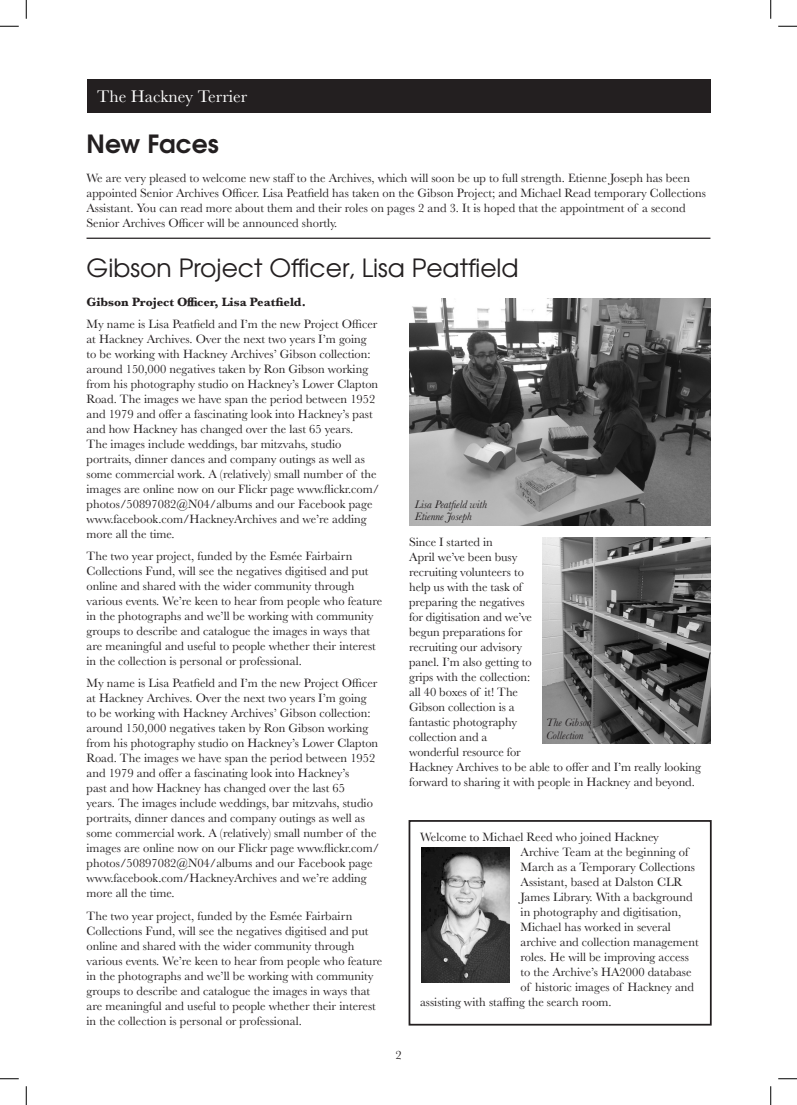
<style>
.page{position:relative;width:797px;height:1105px;background:#fff}
.page>*{position:absolute;margin:0;border:0;box-sizing:border-box;transform-origin:0 0}
.title_span{font:25px "Te X Gyre Adventor";color:#231f20}
.t1{font:700 25px "Te X Gyre Adventor";color:#231f20}
.t2{font:17.5px "Baskerville";color:#fff}
.t3{font:12.5px/15px "Baskerville";color:#231f20}
.t4{font:700 12.5px "Baskerville";color:#231f20}
.t5{font:italic 11.25px/12.5px "Baskerville";color:#231f20}
</style>
<div class="page">
<div style="left:86px;top:79px;width:624px;height:34px;background:#231f20"></div>
<div style="left:408px;top:820px;width:303px;height:205px;border:2px solid #231f20"></div>
<img style="left:542px;top:537px;width:168px;height:206px">
<img style="left:409px;top:299px;width:301px;height:227px">
<hr style="left:86px;top:238px;width:624px;height:1px;background:#231f20">
<img style="left:421px;top:848px;width:89px;height:135px">
<svg style="left:0;top:25px;width:19px;height:2px"></svg>
<svg style="left:778px;top:25px;width:19px;height:2px"></svg>
<svg style="left:0;top:1078px;width:19px;height:1px"></svg>
<svg style="left:778px;top:1078px;width:19px;height:1px"></svg>
<svg style="left:25px;top:0;width:2px;height:19px"></svg>
<svg style="left:25px;top:1086px;width:2px;height:19px"></svg>
<svg style="left:770px;top:0;width:1px;height:19px"></svg>
<svg style="left:770px;top:1086px;width:1px;height:19px"></svg>
<h2 class="t2" style="left:97px;top:85px;width:151px">The Hackney Terrier</h2>
<p class="t1" style="left:86px;top:122px;width:134px">New Faces</p>
<p class="t3" style="left:86px;top:171px;width:621px">We are very pleased to welcome new staff to the Archives, which will soon be up to full strength. Etienne Joseph has been appointed Senior Archives Officer. Lisa Peatfield has taken on the Gibson Project; and Michael Read temporary Collections Assistant. You can read more about them and their roles on pages 2 and 3. It is hoped that the appointment of a second Senior Archives Officer will be announced shortly.</p>
<p class="title_span" style="left:86px;top:248px;width:300px">Gibson Project Officer, LisaPea</p>
<p class="title_span" style="left:468px;top:248px;width:21px">tfield</p>
<p class="t4" style="left:86px;top:293px;width:221px">Gibson Project Officer, Lisa Peatfield.</p>
<p class="t3" style="left:86px;top:317px;width:294px">My name is Lisa Peatfield and I’m the new Project Officer at Hackney Archives. Over the next two years I’m going to be working with Hackney Archives’ Gibson collection: around 150,000 negatives taken by Ron Gibson working from his photography studio on Hackney’s Lower Clapton Road. The images we have span the period between 1952 and 1979 and offer a fascinating look into Hackney’s past and how Hackney has changed over the last 65 years.<br>The images include weddings, bar mitzvahs, studio portraits, dinner dances and company outings as well as some commercial work. A (relatively) small number of the images are online now on our Flickr page www.flickr.com/ photos/50897082@N04/albums and our Facebook page www.facebook.com/HackneyArchives and we’re adding more all the time.</p>
<p class="t3" style="left:86px;top:549px;width:297px">The two year project, funded by the Esmée Fairbairn Collections Fund, will see the negatives digitised and put online and shared with the wider community through various events. We’re keen to hear from people who feature in the photographs and we’ll be working with community groups to describe and catalogue the images in ways that are meaningful and useful to people whether their interest in the collection is personal or professional.</p>
<p class="t3" style="left:86px;top:676px;width:294px">My name is Lisa Peatfield and I’m the new Project Officer at Hackney Archives. Over the next two years I’m going to be working with Hackney Archives’ Gibson collection: around 150,000 negatives taken by Ron Gibson working from his photography studio on Hackney’s Lower Clapton Road. The images we have span the period between 1952 and 1979 and offer a fascinating look into Hackney’s<br>past and how Hackney has changed over the last 65<br>years. The images include weddings, bar mitzvahs, studio portraits, dinner dances and company outings as well as some commercial work. A (relatively) small number of the images are online now on our Flickr page www.flickr.com/ photos/50897082@N04/albums and our Facebook page www.facebook.com/HackneyArchives and we’re adding more all the time.</p>
<p class="t3" style="left:86px;top:908px;width:297px">The two year project, funded by the Esmée Fairbairn Collections Fund, will see the negatives digitised and put online and shared with the wider community through various events. We’re keen to hear from people who feature in the photographs and we’ll be working with community groups to describe and catalogue the images in ways that are meaningful and useful to people whether their interest in the collection is personal or professional.</p>
<p class="t5" style="left:415px;top:498px;width:74px">Lisa Peatfield with<br>Etienne Joseph</p>
<p class="t3" style="left:409px;top:535px;width:293px">Since I started in<br>April we’ve been busy<br>recruiting volunteers to<br>help us with the task of<br>preparing the negatives<br>for digitisation and we’ve<br>begun preparations for<br>recruiting our advisory<br>panel. I’m also getting to<br>grips with the collection:<br>all 40 boxes of it! The<br>Gibson collection is a<br>fantastic photography<br>collection and a<br>wonderful resource for<br>Hackney Archives to be able to offer and I’m really looking forward to sharing it with people in Hackney and beyond.</p>
<p class="t5" style="left:546px;top:716px;width:47px">The Gibson<br>Collection</p>
<p class="t3" style="left:420px;top:830px;width:240px">Welcome to Michael Reed who joined Hackney</p>
<p class="t3" style="left:520px;top:845px;width:169px">Archive Team at the beginning of</p>
<p class="t3" style="left:520px;top:860px;width:176px">March as a Temporary Collections</p>
<p class="t3" style="left:520px;top:875px;width:164px">Assistant, based at Dalston CLR</p>
<p class="t3" style="left:520px;top:890px;width:173px">James Library. With a background</p>
<p class="t3" style="left:520px;top:905px;width:162px">in photography and digitisation,</p>
<p class="t3" style="left:520px;top:920px;width:152px">Michael has worked in several</p>
<p class="t3" style="left:520px;top:935px;width:180px">archive and collection management</p>
<p class="t3" style="left:520px;top:950px;width:170px">roles. He will be improving access</p>
<p class="t3" style="left:520px;top:965px;width:172px">to the Archive’s HA2000 database</p>
<p class="t3" style="left:520px;top:980px;width:175px">of historic images of Hackney and</p>
<p class="t3" style="left:420px;top:995px;width:193px">assisting with staffing the search room.</p>
<p class="t3" style="left:395px;top:1047px;width:8px">2</p>
</div>
